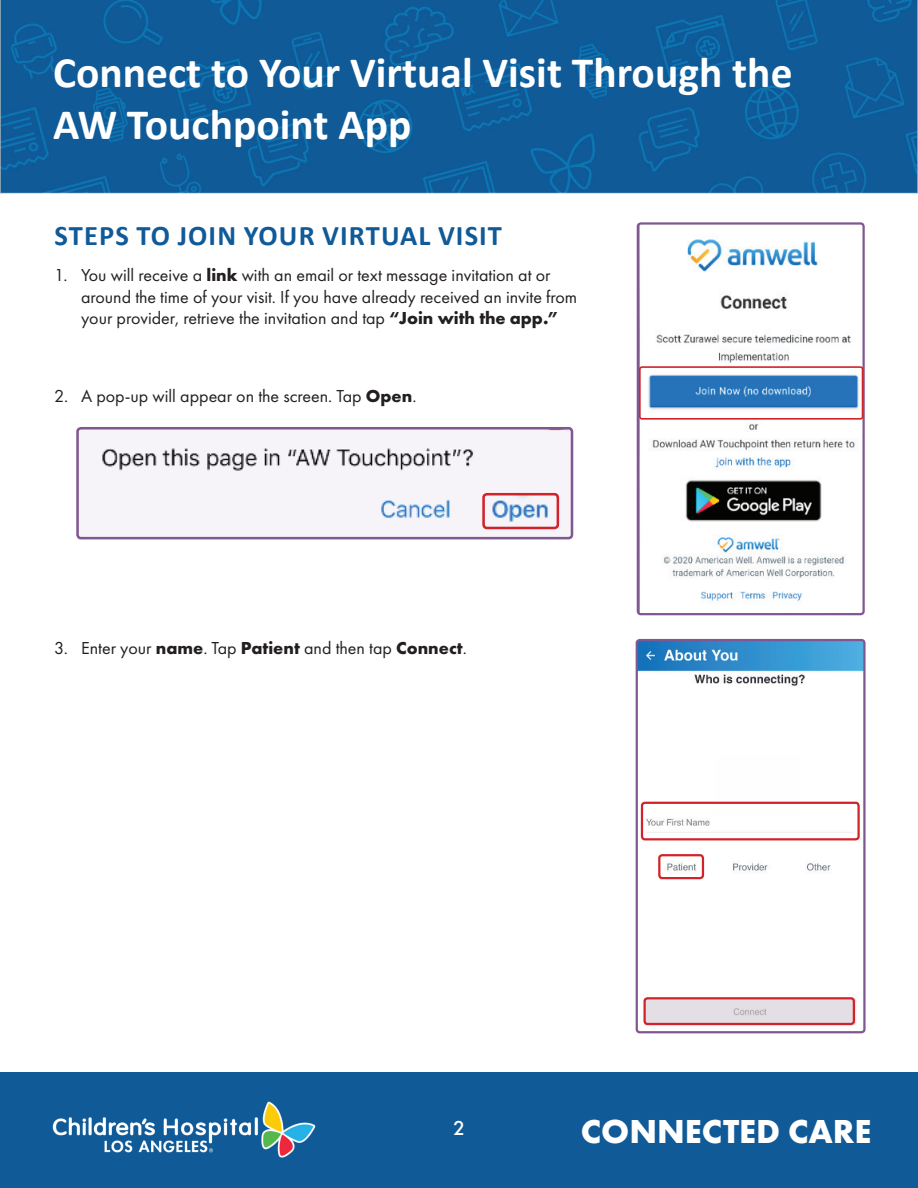
<style>
.page{position:relative;width:918px;height:1188px;background:#fff}
.page>*{position:absolute;margin:0;border:0;box-sizing:border-box;transform-origin:0 0}
.t1{font:700 43.5px/52.2px "Calibri";color:#fff}
.t2{font:700 34.5px "Futura PT";color:#fff}
.t3{font:700 28.5px "Calibri";letter-spacing:.04em;color:#105a98}
.t4{font:500 21px "Futura PT";color:#fff}
.t5{font:18px/21.6px "Futura PT";color:#231f20}
.s1{font-weight:700}
</style>
<div class="page">
<img style="left:0;top:0;width:918px;height:194px">
<div style="left:0;top:1072px;width:918px;height:116px;background:#105a98"></div>
<img style="left:52px;top:1102px;width:264px;height:56px">
<img style="left:648px;top:239px;width:211px;height:362px">
<div style="left:637px;top:222px;width:228px;height:393px;border:2px solid #805791;border-radius:3px"></div>
<div style="left:639px;top:366px;width:224px;height:54px;border:2px solid #d1232a;border-radius:2px"></div>
<img style="left:80px;top:431px;width:489px;height:104px">
<div style="left:76px;top:427px;width:497px;height:112px;border:3px solid #805791;border-radius:3px"></div>
<div style="left:503px;top:431px;width:65px;height:62px;background:#f7f4f9;border-radius:3px"></div>
<div style="left:502px;top:430px;width:67px;height:64px;border:2px solid #f7f4f9;border-radius:3px"></div>
<div style="left:482px;top:493px;width:77px;height:36px;border:3px solid #d1232a;border-radius:3px"></div>
<img style="left:639px;top:642px;width:224px;height:384px">
<div style="left:636px;top:639px;width:230px;height:394px;border:2px solid #805791;border-radius:3px"></div>
<div style="left:715px;top:754px;width:84px;height:60px;background:#fefefe;border-radius:3px"></div>
<div style="left:641px;top:802px;width:219px;height:38px;border:2px solid #d1232a;border-radius:3px"></div>
<div style="left:658px;top:854px;width:46px;height:25px;border:2px solid #d1232a;border-radius:3px"></div>
<div style="left:644px;top:997px;width:211px;height:28px;border:2px solid #d1232a;border-radius:3px"></div>
<h1 class="t1" style="left:53px;top:46px;width:741px">Connect to Your Virtual Visit Through the<br>AW Touchpoint App</h1>
<h3 class="t3" style="left:55px;top:216px;width:449px">STEPS TO JOIN YOUR VIRTUAL VISIT</h3>
<p class="t5" style="left:81px;top:264px;width:498px;text-indent:-27px">1. You will receive a <span class="s1">link</span> with an email or text message invitation at or around the time of your visit. If you have already received an invite from your provider, retrieve the invitation and tap <span class="s1">“Join with the app.”</span></p>
<p class="t5" style="left:54px;top:385px;width:364px">2. A pop-up will appear on the screen. Tap <span class="s1">Open</span>.</p>
<p class="t5" style="left:54px;top:637px;width:414px">3. Enter your <span class="s1">name</span>. Tap <span class="s1">Patient</span> and then tap <span class="s1">Connect</span>.</p>
<p class="t4" style="left:453px;top:1115px;width:13px">2</p>
<h2 class="t2" style="left:581px;top:1109px;width:292px">CONNECTED CARE</h2>
</div>
